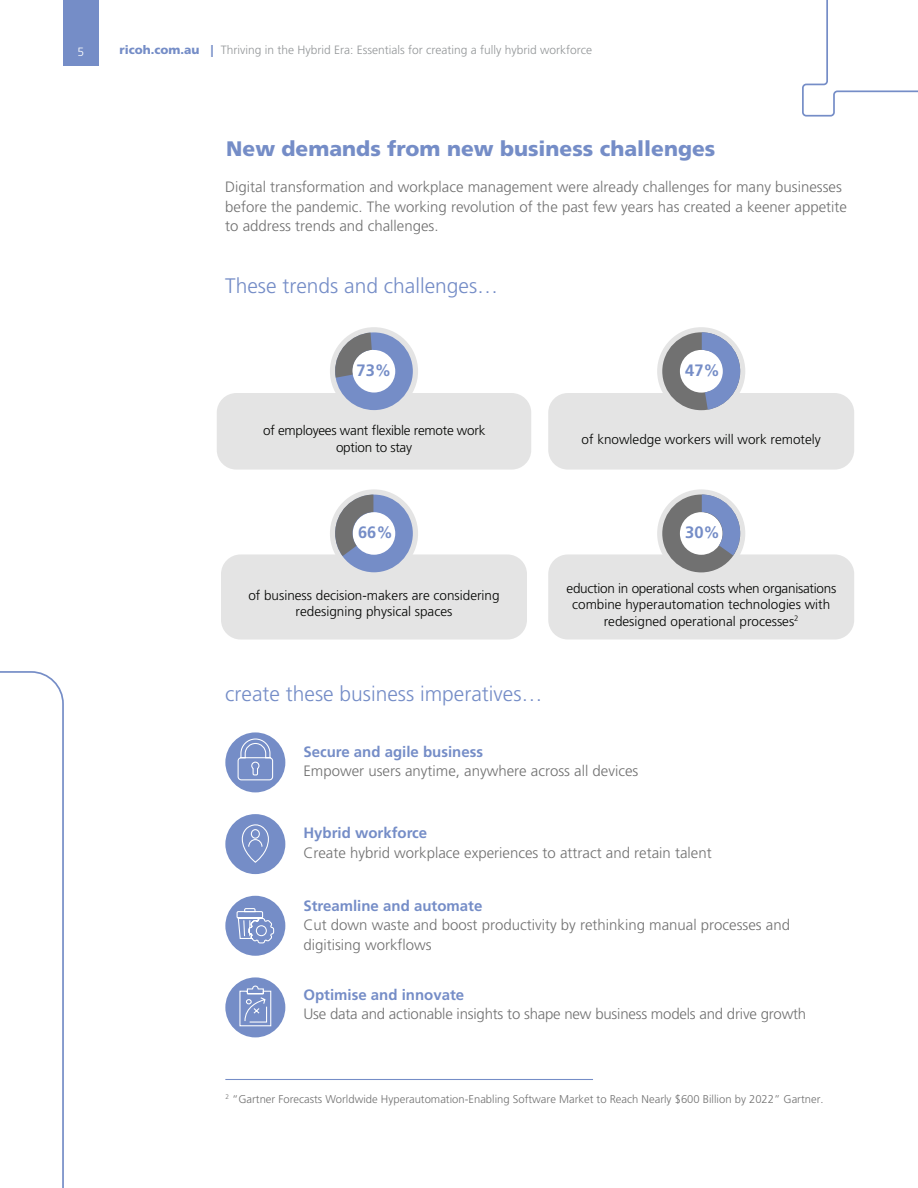
<style>
.page{position:relative;width:918px;height:1188px;background:#fff}
.page>*{position:absolute;margin:0;border:0;box-sizing:border-box;transform-origin:0 0}
.t1{font:300 21px "Frutiger LT Pro";color:#758dc7}
.t2{font:900 21px "Frutiger LT Std";color:#758dc7}
.t3{font:700 16.5px "Frutiger LT Std";color:#758dc7}
.t4{font:300 15px/19.5px "Frutiger LT Pro";color:#717171}
.t5{font:700 15px "Frutiger LT Std";color:#758dc7}
.t6{font:300 13.5px/16.5px "Frutiger LT Pro";color:#040503;text-align:center}
.t7{font:300 13.5px/16.5px "Frutiger LT Pro";letter-spacing:-.02em;color:#040503;text-align:center}
.t8{font:300 12px "Frutiger LT Pro";color:#939698}
.t9{font:300 12px "Frutiger LT Pro";color:#fff}
.t10{font:300 11.25px "Frutiger LT Pro";color:#717171}
.s1{font-family:"Frutiger LT Std";font-weight:900;color:#758dc7}
</style>
<div class="page">
<div style="left:548px;top:554px;width:306px;height:86px;background:#e4e4e4;border-radius:20px"></div>
<div style="left:221px;top:554px;width:306px;height:86px;background:#e4e4e4;border-radius:20px"></div>
<svg style="left:802px;top:0;width:116px;height:117px"></svg>
<svg style="left:0;top:671px;width:64px;height:517px"></svg>
<div style="left:63px;top:0;width:36px;height:66px;background:#758dc7"></div>
<hr style="left:225px;top:1079px;width:368px;height:1px;background:#758dc7">
<div style="left:548px;top:393px;width:306px;height:77px;background:#e4e4e4;border-radius:20px"></div>
<div style="left:657px;top:327px;width:88px;height:88px;background:#e4e4e4;border-radius:50%"></div>
<svg style="left:662px;top:332px;width:78px;height:78px"></svg>
<div style="left:657px;top:489px;width:88px;height:89px;background:#e4e4e4;border-radius:50%"></div>
<svg style="left:662px;top:495px;width:78px;height:77px"></svg>
<div style="left:330px;top:489px;width:88px;height:89px;background:#e4e4e4;border-radius:50%"></div>
<svg style="left:335px;top:495px;width:78px;height:77px"></svg>
<div style="left:217px;top:393px;width:314px;height:77px;background:#e4e4e4;border-radius:20px"></div>
<div style="left:330px;top:327px;width:88px;height:88px;background:#e4e4e4;border-radius:50%"></div>
<svg style="left:335px;top:332px;width:78px;height:78px"></svg>
<div style="left:225px;top:977px;width:60px;height:60px;background:#758dc7;border-radius:50%"></div>
<svg style="left:239px;top:985px;width:33px;height:42px"></svg>
<div style="left:225px;top:896px;width:60px;height:60px;background:#758dc7;border-radius:50%"></div>
<svg style="left:236px;top:908px;width:39px;height:36px"></svg>
<div style="left:225px;top:814px;width:60px;height:60px;background:#758dc7;border-radius:50%"></div>
<svg style="left:241px;top:824px;width:28px;height:39px"></svg>
<div style="left:225px;top:732px;width:60px;height:60px;background:#758dc7;border-radius:50%"></div>
<svg style="left:237px;top:738px;width:37px;height:43px"></svg>
<p class="t9" style="left:78px;top:45px;width:8px">5</p>
<p class="t8" style="left:119px;top:43px;width:474px"><span class="s1">ricoh.com.au |</span> Thriving in the Hybrid Era: Essentials for creating a fully hybrid workforce</p>
<h1 class="t2" style="left:226px;top:136px;width:491px">New demands from new business challenges</h1>
<p class="t4" style="left:225px;top:177px;width:623px">Digital transformation and workplace management were already challenges for many businesses before the pandemic. The working revolution of the past few years has created a keener appetite to address trends and challenges.</p>
<h1 class="t1" style="left:225px;top:274px;width:275px">These trends and challenges…</h1>
<p class="t3" style="left:357px;top:361px;width:36px">73%</p>
<p class="t7" style="left:263px;top:422px;width:224px">of employees want flexible remote work option to stay</p>
<p class="t3" style="left:685px;top:361px;width:36px">47%</p>
<p class="t6" style="left:582px;top:431px;width:241px">of knowledge workers will work remotely</p>
<p class="t3" style="left:358px;top:523px;width:36px">66%</p>
<p class="t6" style="left:248px;top:587px;width:253px">of business decision-makers are considering redesigning physical spaces</p>
<h1 class="t1" style="left:225px;top:681px;width:319px">create these business imperatives…</h1>
<p class="t3" style="left:685px;top:523px;width:36px">30%</p>
<p class="t6" style="left:567px;top:580px;width:271px">eduction in operational costs when organisations combine hyperautomation technologies with redesigned operational processes<sup>2</sup></p>
<p class="t5" style="left:303px;top:743px;width:181px">Secure and agile business</p>
<p class="t4" style="left:303px;top:761px;width:337px">Empower users anytime, anywhere across all devices</p>
<p class="t5" style="left:303px;top:824px;width:125px">Hybrid workforce</p>
<p class="t4" style="left:303px;top:843px;width:410px">Create hybrid workplace experiences to attract and retain talent</p>
<p class="t5" style="left:303px;top:897px;width:180px">Streamline and automate</p>
<p class="t4" style="left:303px;top:915px;width:488px">Cut down waste and boost productivity by rethinking manual processes and digitising workflows</p>
<p class="t5" style="left:303px;top:986px;width:162px">Optimise and innovate</p>
<p class="t4" style="left:303px;top:1004px;width:504px">Use data and actionable insights to shape new business models and drive growth</p>
<p class="t10" style="left:225px;top:1092px;width:600px"><sup>2</sup> “Gartner Forecasts Worldwide Hyperautomation-Enabling Software Market to Reach Nearly $600 Billion by 2022” Gartner.</p>
</div>
